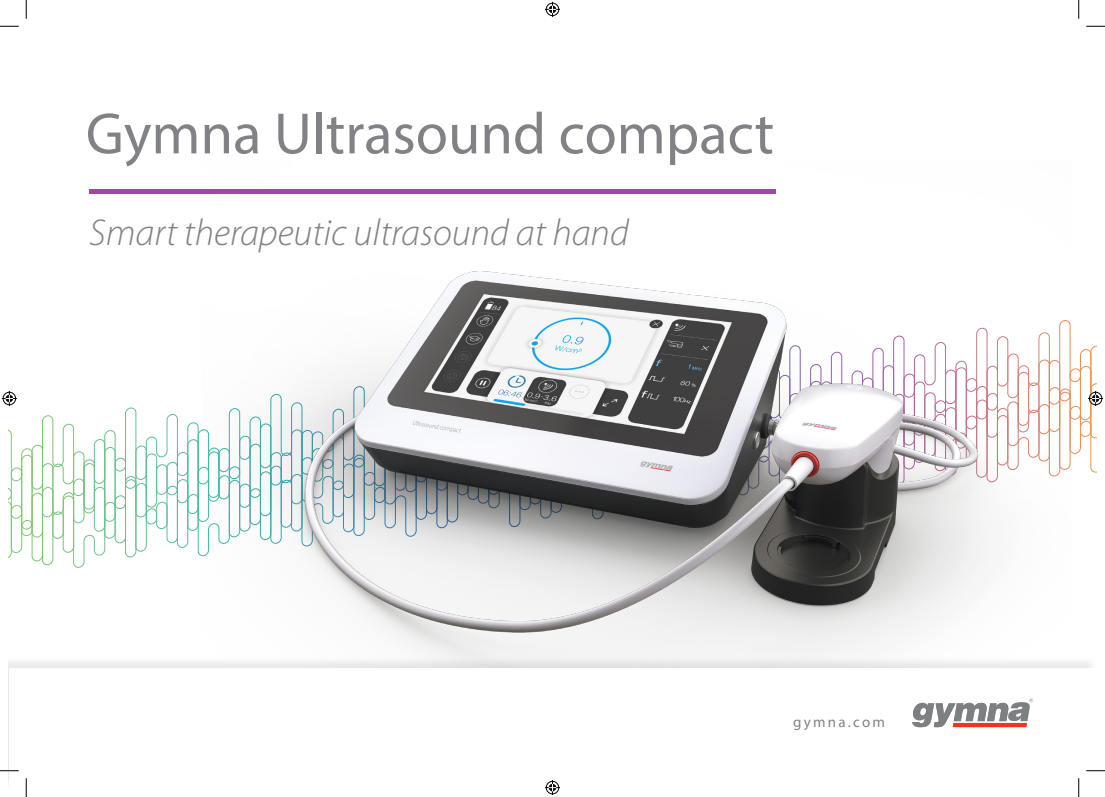
<style>
.page{position:relative;width:1105px;height:797px;background:#fff}
.page>*{position:absolute;margin:0;border:0;box-sizing:border-box;transform-origin:0 0}
.t1{font:58.75px "Myriad Pro";color:#808285}
.t2{font:italic 300 37.5px "Myriad Pro";color:#808285}
.t3{font:15px "Myriad Pro";letter-spacing:.15em;color:#808285}
</style>
<div class="page">
<svg style="left:9px;top:392px;width:1087px;height:176px"></svg>
<img style="left:202px;top:189px;width:870px;height:467px">
<div style="left:9px;top:656px;width:1087px;height:132px;background:#231f20;opacity:.1"></div>
<div style="left:9px;top:667px;width:1087px;height:121px;background:#fff"></div>
<svg style="left:912px;top:698px;width:121px;height:29px"></svg>
<div style="left:89px;top:189px;width:686px;height:5px;background:#9a4c9d"></div>
<svg style="left:0;top:25px;width:19px;height:2px"></svg>
<svg style="left:1086px;top:25px;width:19px;height:2px"></svg>
<svg style="left:0;top:770px;width:19px;height:1px"></svg>
<svg style="left:1086px;top:770px;width:19px;height:1px"></svg>
<svg style="left:25px;top:0;width:2px;height:19px"></svg>
<svg style="left:25px;top:778px;width:2px;height:19px"></svg>
<svg style="left:1078px;top:0;width:1px;height:19px"></svg>
<svg style="left:1078px;top:778px;width:1px;height:19px"></svg>
<svg style="left:545px;top:2px;width:15px;height:15px"></svg>
<svg style="left:545px;top:780px;width:15px;height:15px"></svg>
<svg style="left:2px;top:391px;width:15px;height:15px"></svg>
<svg style="left:1088px;top:391px;width:15px;height:15px"></svg>
<p class="t1" style="left:86px;top:97px;width:690px">Gymna Ultrasound compact</p>
<p class="t2" style="left:89px;top:213px;width:541px">Smart therapeutic ultrasound at hand</p>
<p class="t3" style="left:793px;top:713px;width:93px">gymna.com</p>
</div>
